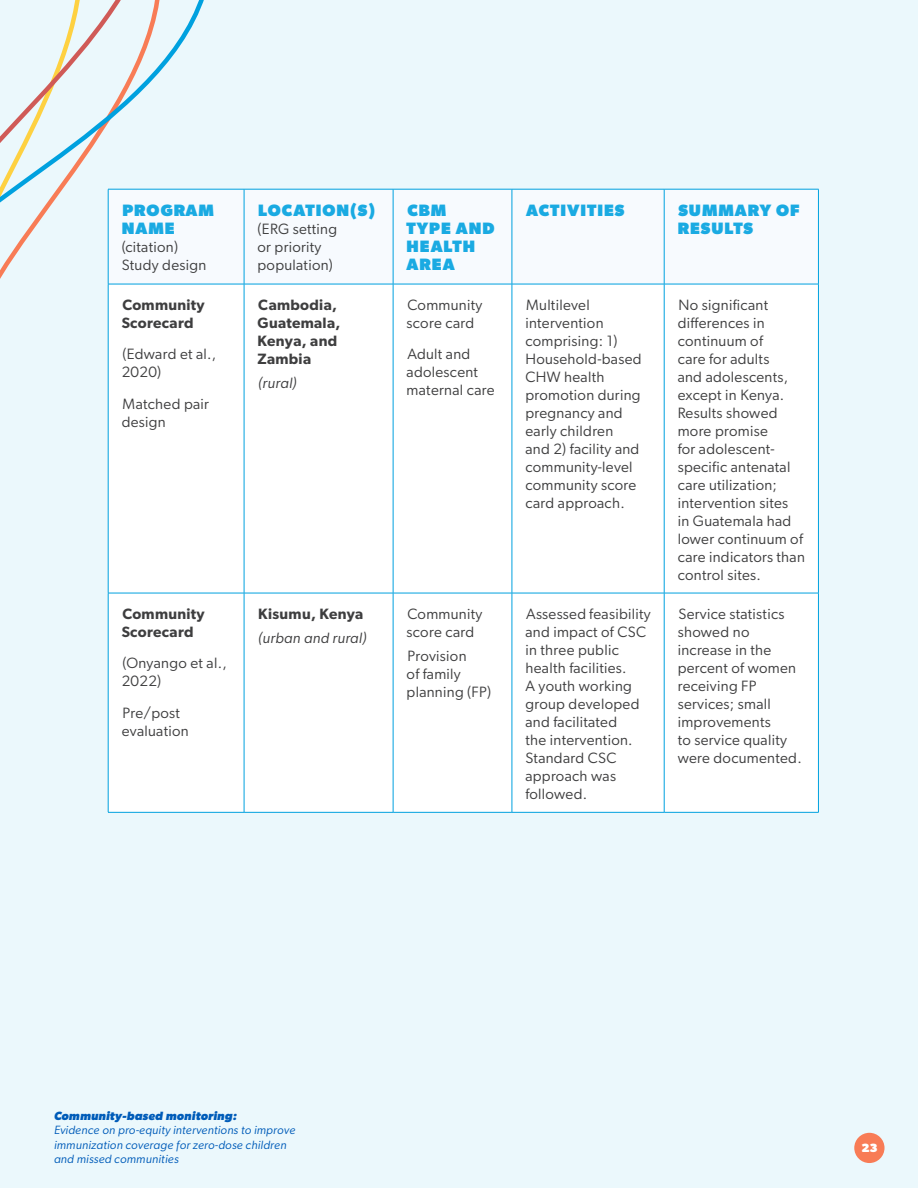
<style>
.page{position:relative;width:918px;height:1188px;background:#ebf8fc}
.page>*{position:absolute;margin:0;border:0;box-sizing:border-box;transform-origin:0 0}
.TableH1{font:800 16.5px/18px "Gibson";letter-spacing:.06em;color:#1aaae2}
.TableBody{font:15px/18px "Gibson";letter-spacing:.02em;color:#3e3e3f}
.TableBody-2{font:600 15px/18px "Gibson";letter-spacing:.02em;color:#3e3e3f}
.TableH1-2{font:15px/18px "Gibson";letter-spacing:.02em;color:#3e3e3f}
.TableBody-3{font:italic 15px "Gibson";letter-spacing:.02em;color:#3e3e3f}
.t1{font:italic 12px/14.4px "Gibson";letter-spacing:.02em;color:#005cb9}
.t2{font:italic 700 12px "Gibson";letter-spacing:.02em;color:#005cb9}
.t3{font:800 12px "Gibson";color:#fff}
</style>
<div class="page">
<div style="left:854px;top:1133px;width:31px;height:30px;background:#f87c56;border-radius:50%"></div>
<svg style="left:0;top:0;width:242px;height:304px"></svg>
<svg style="left:0;top:0;width:174px;height:264px"></svg>
<div style="left:109px;top:190px;width:709px;height:94px;background:#f7fafe"></div>
<div style="left:109px;top:285px;width:555px;height:527px;background:#fff"></div>
<div style="left:665px;top:285px;width:153px;height:527px;background:#fff"></div>
<hr style="left:108px;top:284px;width:1px;height:309px;background:#00a1df">
<hr style="left:244px;top:284px;width:1px;height:309px;background:#00a1df">
<hr style="left:393px;top:284px;width:1px;height:309px;background:#00a1df">
<hr style="left:512px;top:284px;width:1px;height:309px;background:#00a1df">
<hr style="left:664px;top:284px;width:1px;height:309px;background:#00a1df">
<hr style="left:818px;top:284px;width:1px;height:309px;background:#00a1df">
<hr style="left:108px;top:593px;width:136px;height:1px;background:#00a1df">
<hr style="left:108px;top:593px;width:1px;height:219px;background:#00a1df">
<hr style="left:244px;top:593px;width:149px;height:1px;background:#00a1df">
<hr style="left:244px;top:593px;width:1px;height:219px;background:#00a1df">
<hr style="left:393px;top:593px;width:119px;height:1px;background:#00a1df">
<hr style="left:393px;top:593px;width:1px;height:219px;background:#00a1df">
<hr style="left:512px;top:593px;width:152px;height:1px;background:#00a1df">
<hr style="left:512px;top:593px;width:1px;height:219px;background:#00a1df">
<hr style="left:664px;top:593px;width:155px;height:1px;background:#00a1df">
<hr style="left:664px;top:593px;width:1px;height:219px;background:#00a1df">
<hr style="left:818px;top:593px;width:1px;height:219px;background:#00a1df">
<hr style="left:108px;top:189px;width:136px;height:1px;background:#00a1df">
<hr style="left:108px;top:189px;width:1px;height:95px;background:#00a1df">
<hr style="left:244px;top:189px;width:149px;height:1px;background:#00a1df">
<hr style="left:244px;top:189px;width:1px;height:95px;background:#00a1df">
<hr style="left:393px;top:189px;width:119px;height:1px;background:#00a1df">
<hr style="left:393px;top:189px;width:1px;height:95px;background:#00a1df">
<hr style="left:512px;top:189px;width:152px;height:1px;background:#00a1df">
<hr style="left:512px;top:189px;width:1px;height:95px;background:#00a1df">
<hr style="left:664px;top:189px;width:155px;height:1px;background:#00a1df">
<hr style="left:664px;top:189px;width:1px;height:95px;background:#00a1df">
<hr style="left:818px;top:189px;width:1px;height:95px;background:#00a1df">
<hr style="left:108px;top:284px;width:136px;height:1px;background:#00a1df">
<hr style="left:244px;top:284px;width:149px;height:1px;background:#00a1df">
<hr style="left:393px;top:284px;width:119px;height:1px;background:#00a1df">
<hr style="left:512px;top:284px;width:152px;height:1px;background:#00a1df">
<hr style="left:664px;top:284px;width:155px;height:1px;background:#00a1df">
<hr style="left:108px;top:812px;width:136px;height:1px;background:#00a1df">
<hr style="left:244px;top:812px;width:149px;height:1px;background:#00a1df">
<hr style="left:393px;top:812px;width:119px;height:1px;background:#00a1df">
<hr style="left:512px;top:812px;width:152px;height:1px;background:#00a1df">
<hr style="left:664px;top:812px;width:155px;height:1px;background:#00a1df">
<p class="TableH1" style="left:122px;top:201px;width:94px">PROGRAM<br>NAME</p>
<p class="TableH1-2" style="left:122px;top:238px;width:86px">(citation)<br>Study design</p>
<p class="TableBody-2" style="left:122px;top:295px;width:85px">Community<br>Scorecard</p>
<p class="TableBody" style="left:122px;top:345px;width:96px">(Edward et al.,<br>2020)</p>
<p class="TableBody" style="left:122px;top:394px;width:89px">Matched pair design</p>
<p class="TableBody-2" style="left:122px;top:604px;width:85px">Community<br>Scorecard</p>
<p class="TableBody" style="left:122px;top:654px;width:107px">(Onyango et al.,<br>2022)</p>
<p class="TableBody" style="left:122px;top:703px;width:69px">Pre/post evaluation</p>
<p class="TableH1" style="left:258px;top:201px;width:118px">LOCATION(S)</p>
<p class="TableH1-2" style="left:258px;top:220px;width:81px">(ERG setting or priority population)</p>
<p class="TableBody-2" style="left:258px;top:295px;width:84px">Cambodia,<br>Guatemala,<br>Kenya, and<br>Zambia</p>
<p class="TableBody-3" style="left:258px;top:374px;width:40px">(rural)</p>
<p class="TableBody-2" style="left:258px;top:604px;width:107px">Kisumu, Kenya</p>
<p class="TableBody-3" style="left:258px;top:629px;width:110px">(urban and rural)</p>
<p class="TableH1" style="left:407px;top:201px;width:90px">CBM<br>TYPE AND<br>HEALTH<br>AREA</p>
<p class="TableH1" style="left:526px;top:201px;width:100px">ACTIVITIES</p>
<p class="TableH1" style="left:678px;top:201px;width:123px">SUMMARY OF<br>RESULTS</p>
<p class="TableBody" style="left:407px;top:295px;width:77px">Community score card</p>
<p class="TableBody" style="left:407px;top:345px;width:90px">Adult and adolescent maternal care</p>
<p class="TableBody" style="left:407px;top:604px;width:77px">Community score card</p>
<p class="TableBody" style="left:407px;top:647px;width:86px">Provision<br>of family planning (FP)</p>
<p class="TableBody" style="left:525px;top:295px;width:118px">Multilevel intervention comprising: 1)<br>Household-based<br>CHW health promotion during pregnancy and early children<br>and 2) facility and community-level community score card approach.</p>
<p class="TableBody" style="left:678px;top:295px;width:129px">No significant differences in continuum of<br>care for adults<br>and adolescents, except in Kenya.<br>Results showed more promise<br>for adolescent&shy;specific antenatal care utilization; intervention sites<br>in Guatemala had lower continuum of care indicators than control sites.</p>
<p class="TableBody" style="left:525px;top:604px;width:127px">Assessed feasibility and impact of CSC in three public health facilities.<br>A youth working group developed and facilitated<br>the intervention.<br>Standard CSC approach was followed.</p>
<p class="TableBody" style="left:678px;top:604px;width:126px">Service statistics showed no increase in the percent of women receiving FP services; small improvements<br>to service quality were documented.</p>
<p class="t2" style="left:54px;top:1109px;width:184px">Community-based monitoring:</p>
<p class="t1" style="left:54px;top:1123px;width:243px">Evidence on pro-equity interventions to improve immunization coverage for zero-dose children and missed communities</p>
<p class="t3" style="left:861px;top:1141px;width:18px">23</p>
</div>
